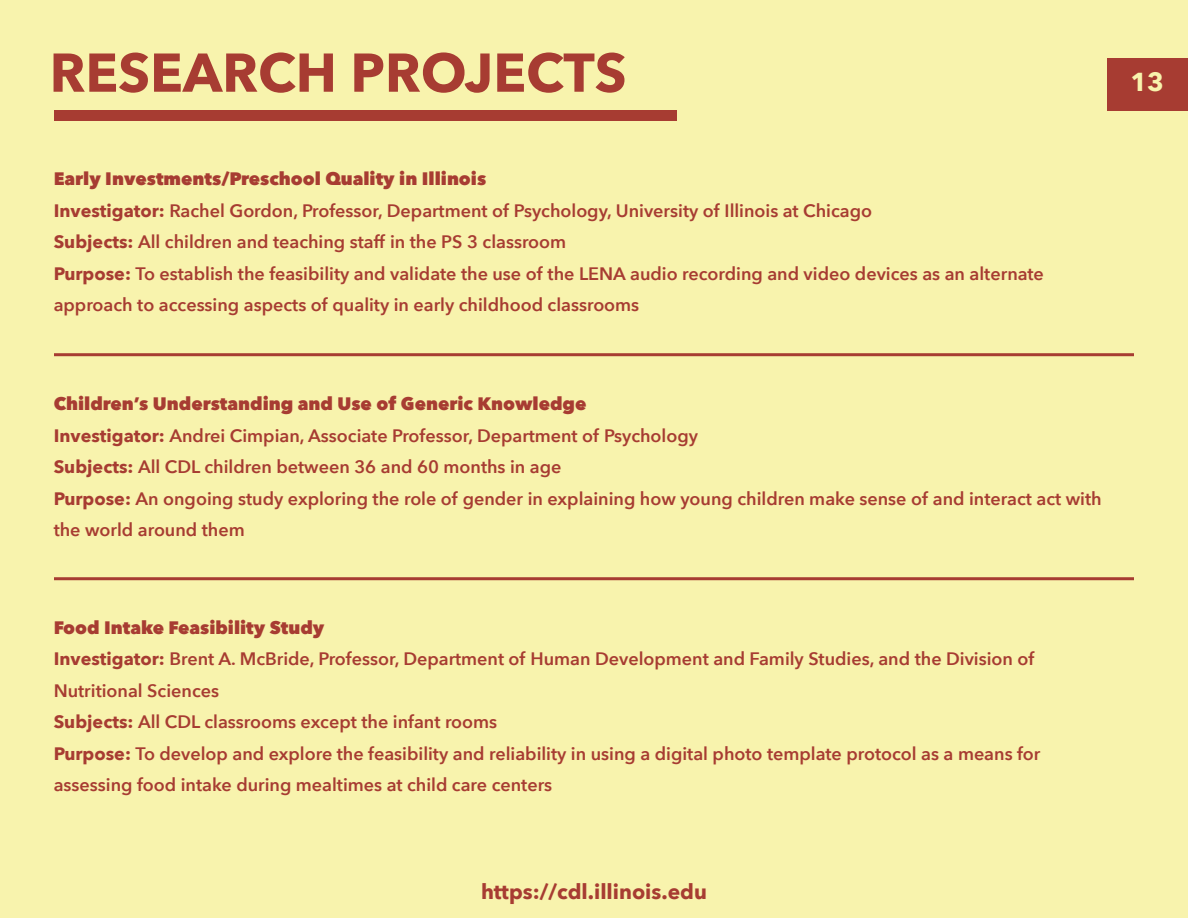
<style>
.page{position:relative;width:1188px;height:918px;background:#f8f3ad}
.page>*{position:absolute;margin:0;border:0;box-sizing:border-box;transform-origin:0 0}
.t1{font:700 54px "Avenir Next";color:#a73c32}
.t2{font:700 25.95px "Avenir Next";color:#f8f3ad}
.t3{font:700 21px "Avenir Next";color:#a73c32}
.t4{font:600 18px/31.5px "Avenir Next";color:#a73c32}
.s1{font-weight:800}
.s2{font-weight:700}
</style>
<div class="page">
<div style="left:54px;top:110px;width:622px;height:11px;background:#a73c32"></div>
<div style="left:1108px;top:58px;width:80px;height:53px;background:#a73c32"></div>
<hr style="left:54px;top:577px;width:1080px;height:3px;background:#a73c32">
<hr style="left:54px;top:353px;width:1080px;height:3px;background:#a73c32">
<h1 class="t1" style="left:50px;top:26px;width:579px">RESEARCH PROJECTS</h1>
<p class="t4" style="left:54px;top:163px;width:992px"><span class="s1">Early Investments/Preschool Quality in Illinois<br></span><span class="s2">Investigator:</span> Rachel Gordon, Professor, Department of Psychology, University of Illinois at Chicago<br><span class="s2">Subjects:</span> All children and teaching staff in the PS 3 classroom<br><span class="s2">Purpose:</span> To establish the feasibility and validate the use of the LENA audio recording and video devices as an alternate approach to accessing aspects of quality in early childhood classrooms</p>
<h2 class="t2" style="left:1131px;top:60px;width:35px">13</h2>
<p class="t4" style="left:54px;top:388px;width:1050px"><span class="s1">Children’s Understanding and Use of Generic Knowledge<br></span><span class="s2">Investigator:</span> Andrei Cimpian, Associate Professor, Department of Psychology<br><span class="s2">Subjects:</span> All CDL children between 36 and 60 months in age<br><span class="s2">Purpose:</span> An ongoing study exploring the role of gender in explaining how young children make sense of and interact act with the world around them</p>
<p class="t4" style="left:54px;top:611px;width:988px"><span class="s1">Food Intake Feasibility Study<br></span><span class="s2">Investigator:</span> Brent A. McBride, Professor, Department of Human Development and Family Studies, and the Division of Nutritional Sciences<br><span class="s2">Subjects:</span> All CDL classrooms except the infant rooms<br><span class="s2">Purpose:</span> To develop and explore the feasibility and reliability in using a digital photo template protocol as a means for assessing food intake during mealtimes at child care centers</p>
<p class="t3" style="left:481px;top:873px;width:227px">https://cdl.illinois.edu</p>
</div>
